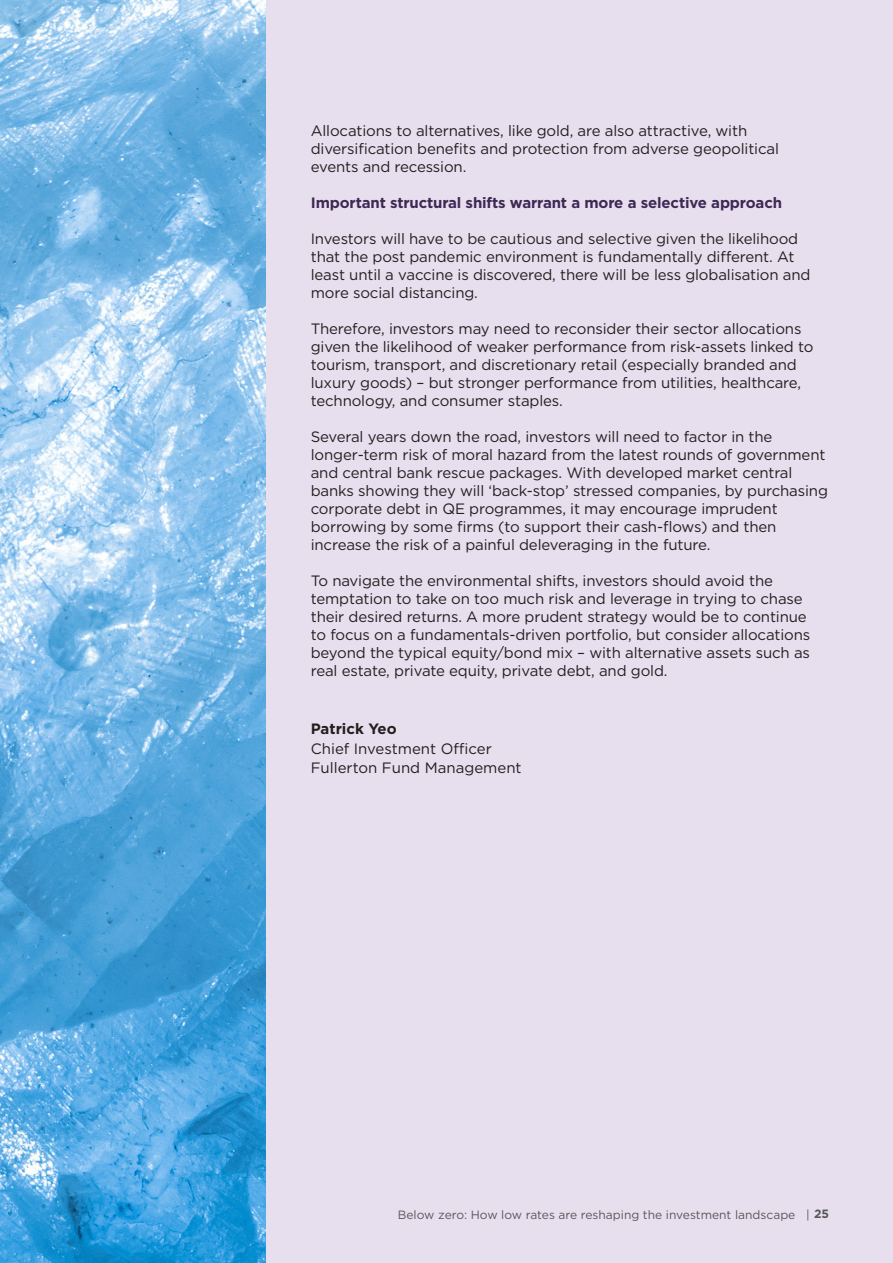
<style>
.page{position:relative;width:893px;height:1263px;background:#e8dfee}
.page>*{position:absolute;margin:0;border:0;box-sizing:border-box;transform-origin:0 0}
.t1{font:15px/18px "Gotham";letter-spacing:-.01em;color:#231f20}
.t2{font:700 15px "Gotham";letter-spacing:-.01em;color:#3e2956}
.t3{font:700 15px "Gotham";color:#231f20}
.t4{font:12px "Gotham";color:#57585a}
.s1{font-weight:700}
</style>
<div class="page">
<img style="left:0;top:0;width:266px;height:1263px">
<p class="t1" style="left:311px;top:121px;width:470px">Allocations to alternatives, like gold, are also attractive, with diversification benefits and protection from adverse geopolitical events and recession.</p>
<p class="t2" style="left:311px;top:194px;width:473px">Important structural shifts warrant a more a selective approach</p>
<p class="t1" style="left:311px;top:229px;width:501px">Investors will have to be cautious and selective given the likelihood that the post pandemic environment is fundamentally different. At least until a vaccine is discovered, there will be less globalisation and more social distancing.</p>
<p class="t1" style="left:311px;top:319px;width:504px">Therefore, investors may need to reconsider their sector allocations given the likelihood of weaker performance from risk-assets linked to tourism, transport, and discretionary retail (especially branded and luxury goods) – but stronger performance from utilities, healthcare, technology, and consumer staples.</p>
<p class="t1" style="left:311px;top:427px;width:519px">Several years down the road, investors will need to factor in the longer-term risk of moral hazard from the latest rounds of government and central bank rescue packages. With developed market central banks showing they will ‘back-stop’ stressed companies, by purchasing corporate debt in QE programmes, it may encourage imprudent borrowing by some firms (to support their cash-flows) and then increase the risk of a painful deleveraging in the future.</p>
<p class="t1" style="left:311px;top:571px;width:501px">To navigate the environmental shifts, investors should avoid the temptation to take on too much risk and leverage in trying to chase their desired returns. A more prudent strategy would be to continue to focus on a fundamentals-driven portfolio, but consider allocations beyond the typical equity/bond mix – with alternative assets such as real estate, private equity, private debt, and gold.</p>
<p class="t3" style="left:311px;top:720px;width:87px">Patrick Yeo</p>
<p class="t1" style="left:311px;top:739px;width:183px">Chief Investment Officer</p>
<p class="t1" style="left:311px;top:759px;width:212px">Fullerton Fund Management</p>
<p class="t4" style="left:398px;top:1207px;width:433px">Below zero: How low rates are reshaping the investment landscape | <span class="s1">25</span></p>
</div>
